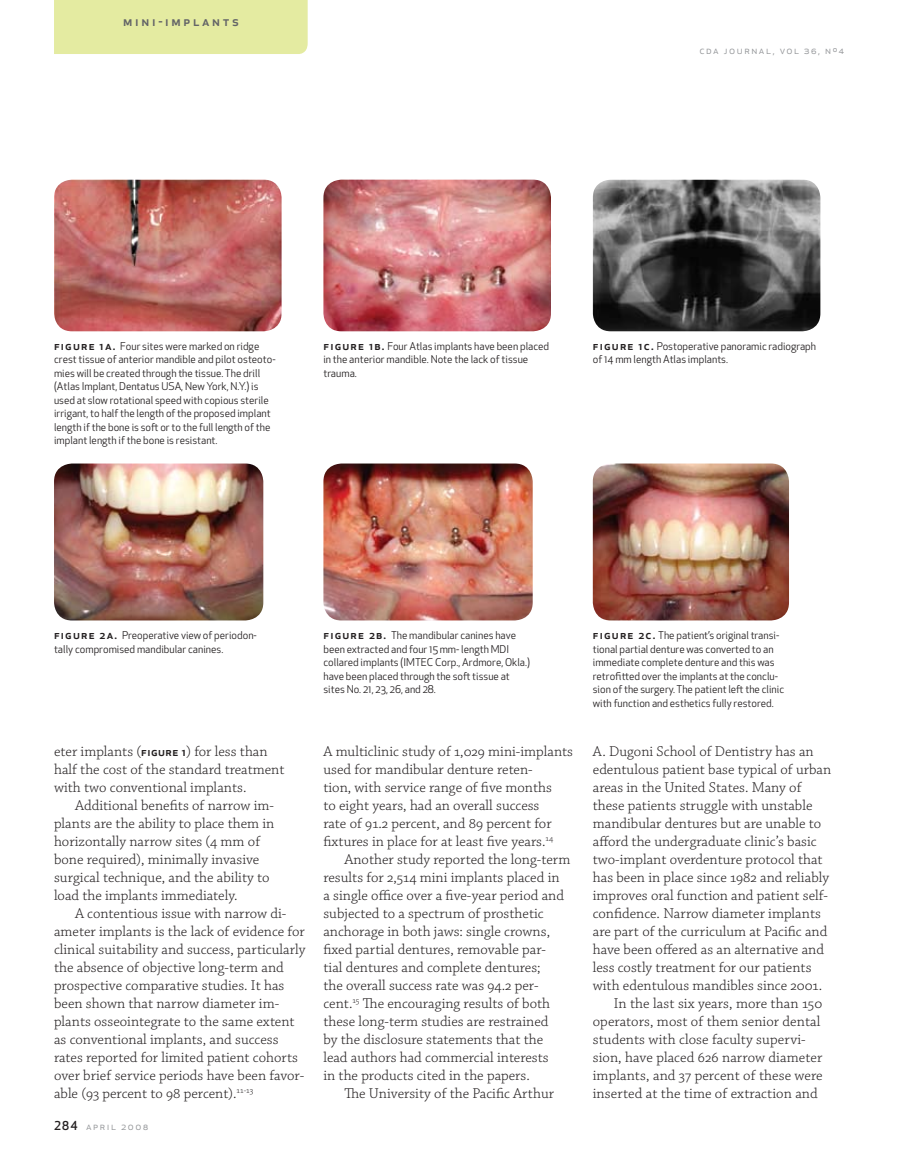
<style>
.page{position:relative;width:905px;height:1175px;background:#fff}
.page>*{position:absolute;margin:0;border:0;box-sizing:border-box;transform-origin:0 0}
.t1{font:300 15px/18px "Chaparral Pro";color:#231f20}
.t2{font:500 13.5px "Apex New";letter-spacing:.2em;color:#636467}
.t3{font:10.5px/13.5px "Apex New";color:#231f20}
.t4{font:10.5px "Apex New";letter-spacing:.15em;color:#939598}
.s1{font-weight:500;font-size:12px}
.s2{font-family:"Apex New";font-weight:500;font-size:12px}
.s3{font-weight:500;font-size:12px;color:#231f20}
</style>
<div class="page">
<img style="left:54px;top:180px;width:227px;height:151px">
<img style="left:54px;top:463px;width:209px;height:157px">
<img style="left:323px;top:180px;width:228px;height:151px">
<img style="left:323px;top:463px;width:209px;height:157px">
<img style="left:592px;top:180px;width:228px;height:151px">
<img style="left:592px;top:463px;width:197px;height:157px">
<div style="left:54px;top:0;width:254px;height:54px;background:#e4eba1"></div>
<p class="t2" style="left:123px;top:12px;width:117px">mini-implants</p>
<p class="t4" style="left:699px;top:44px;width:146px">cda journal, vol 36, nº4</p>
<p class="t3" style="left:54px;top:339px;width:223px"><span class="s1">figure 1a.</span> Four sites were marked on ridge crest tissue of anterior mandible and pilot osteoto&shy;mies will be created through the tissue. The drill (Atlas Implant, Dentatus USA, New York, N.Y.) is used at slow rotational speed with copious sterile irrigant, to half the length of the proposed implant length if the bone is soft or to the full length of the implant length if the bone is resistant.</p>
<p class="t3" style="left:323px;top:339px;width:227px"><span class="s1">figure 1b.</span> Four Atlas implants have been placed in the anterior mandible. Note the lack of tissue trauma.</p>
<p class="t3" style="left:592px;top:339px;width:225px"><span class="s1">figure 1c.</span> Postoperative panoramic radiograph of 14 mm length Atlas implants.</p>
<p class="t3" style="left:54px;top:629px;width:204px"><span class="s1">figure 2a.</span> Preoperative view of periodon&shy;tally compromised mandibular canines.</p>
<p class="t3" style="left:323px;top:629px;width:208px"><span class="s1">figure 2b.</span> The mandibular canines have been extracted and four 15 mm- length MDI collared implants (IMTEC Corp., Ardmore, Okla.) have been placed through the soft tissue at sites No. 21, 23, 26, and 28.</p>
<p class="t1" style="left:54px;top:743px;width:232px">eter implants (<span class="s2">figure 1</span>) for less than half the cost of the standard treatment with two conventional implants.</p>
<p class="t1" style="left:54px;top:797px;width:222px;text-indent:21px">Additional benefits of narrow im&shy;plants are the ability to place them in horizontally narrow sites (4 mm of bone required), minimally invasive surgical technique, and the ability to load the implants immediately.</p>
<p class="t1" style="left:54px;top:905px;width:253px;text-indent:21px">A contentious issue with narrow di&shy;ameter implants is the lack of evidence for clinical suitability and success, particularly the absence of objective long-term and prospective comparative studies. It has been shown that narrow diameter im&shy;plants osseointegrate to the same extent as conventional implants, and success rates reported for limited patient cohorts over brief service periods have been favor&shy;able (93 percent to 98 percent).<sup>11-13</sup></p>
<p class="t4" style="left:54px;top:1119px;width:96px"><span class="s3">284</span> april 2008</p>
<p class="t1" style="left:323px;top:743px;width:251px">A multiclinic study of 1,029 mini-implants used for mandibular denture reten-<br>tion, with service range of five months<br>to eight years, had an overall success<br>rate of 91.2 percent, and 89 percent for fixtures in place for at least five years.<sup>14</sup></p>
<p class="t1" style="left:323px;top:851px;width:248px;text-indent:21px">Another study reported the long-term results for 2,514 mini implants placed in<br>a single office over a five-year period and subjected to a spectrum of prosthetic anchorage in both jaws: single crowns, fixed partial dentures, removable par-<br>tial dentures and complete dentures;<br>the overall success rate was 94.2 per&shy;cent.<sup>15</sup> The encouraging results of both these long-term studies are restrained<br>by the disclosure statements that the lead authors had commercial interests<br>in the products cited in the papers.</p>
<p class="t1" style="left:344px;top:1085px;width:211px">The University of the Pacific Arthur</p>
<p class="t3" style="left:592px;top:629px;width:193px"><span class="s1">figure 2c.</span> The patient’s original transi&shy;tional partial denture was converted to an immediate complete denture and this was retrofitted over the implants at the conclu&shy;sion of the surgery. The patient left the clinic with function and esthetics fully restored.</p>
<p class="t1" style="left:592px;top:743px;width:222px">A. Dugoni School of Dentistry has an</p>
<p class="t1" style="left:592px;top:761px;width:240px">edentulous patient base typical of urban</p>
<p class="t1" style="left:592px;top:779px;width:210px">areas in the United States. Many of</p>
<p class="t1" style="left:592px;top:797px;width:221px">these patients struggle with unstable</p>
<p class="t1" style="left:592px;top:815px;width:230px">mandibular dentures but are unable to</p>
<p class="t1" style="left:592px;top:833px;width:225px">afford the undergraduate clinic’s basic</p>
<p class="t1" style="left:592px;top:851px;width:231px">two-implant overdenture protocol that</p>
<p class="t1" style="left:592px;top:869px;width:238px">has been in place since 1982 and reliably</p>
<p class="t1" style="left:592px;top:887px;width:236px">improves oral function and patient self-</p>
<p class="t1" style="left:592px;top:905px;width:230px">confidence. Narrow diameter implants</p>
<p class="t1" style="left:592px;top:923px;width:236px">are part of the curriculum at Pacific and</p>
<p class="t1" style="left:592px;top:941px;width:233px">have been offered as an alternative and</p>
<p class="t1" style="left:592px;top:959px;width:220px">less costly treatment for our patients</p>
<p class="t1" style="left:592px;top:977px;width:231px">with edentulous mandibles since 2001.</p>
<p class="t1" style="left:613px;top:995px;width:210px">In the last six years, more than 150</p>
<p class="t1" style="left:592px;top:1013px;width:229px">operators, most of them senior dental</p>
<p class="t1" style="left:592px;top:1031px;width:214px">students with close faculty supervi-</p>
<p class="t1" style="left:592px;top:1049px;width:231px">sion, have placed 626 narrow diameter</p>
<p class="t1" style="left:592px;top:1067px;width:231px">implants, and 37 percent of these were</p>
<p class="t1" style="left:592px;top:1085px;width:226px">inserted at the time of extraction and</p>
</div>
